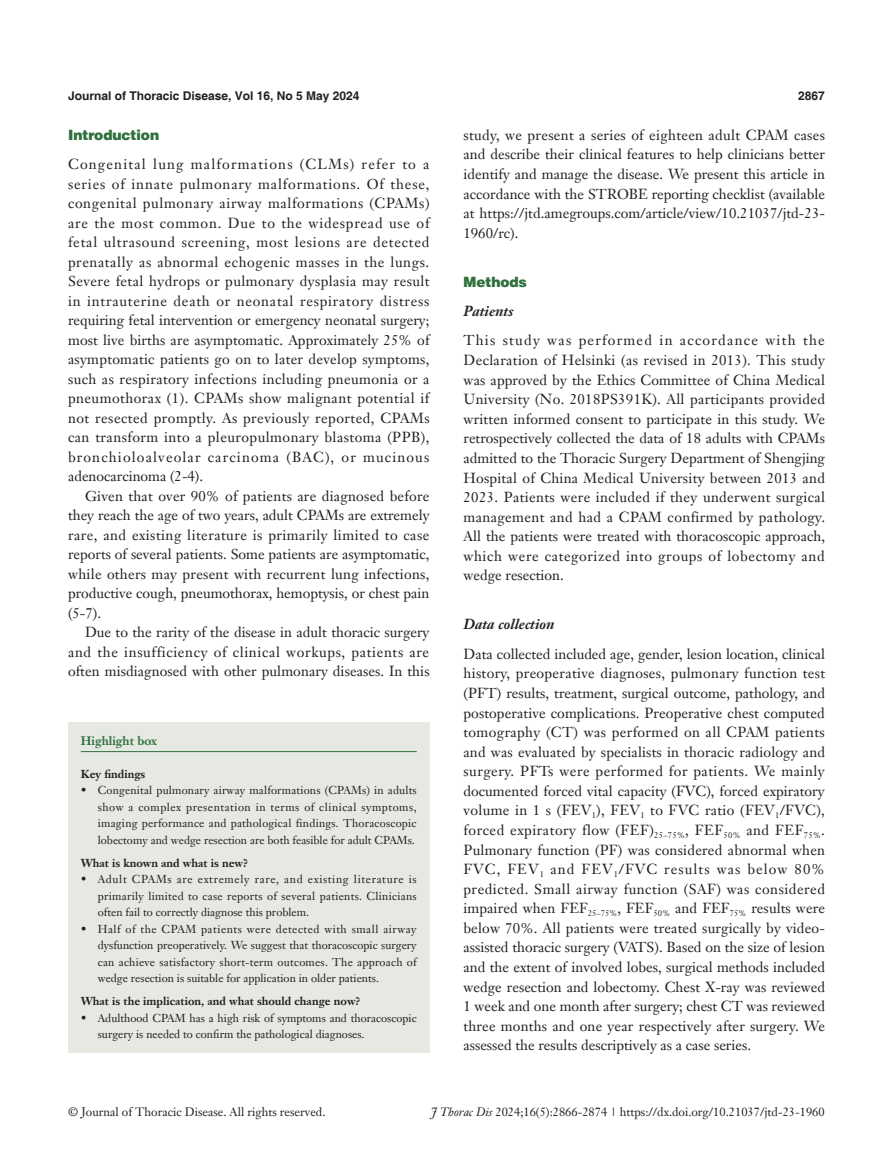
<style>
.page{position:relative;width:893px;height:1170px;background:#fff}
.page>*{position:absolute;margin:0;border:0;box-sizing:border-box;transform-origin:0 0}
.t1{font:14.25px/19.5px "Janson Text LT";letter-spacing:.005em;color:#231f20;text-align:justify}
._2ji-6_5{font:italic 700 14.25px "Janson Text LT";color:#231f20}
._1ji-zhengti{font:900 14.25px "Helvetica";color:#30703e}
._1ji-6_5{font:900 14.25px "Helvetica";color:#30703e}
.t2{font:12px "Janson Text LT";color:#231f20}
.t3{font:700 12px "Helvetica";color:#231f20}
.Cite{font:700 12px "Janson Text LT";color:#30703e}
.box-zhengwen{font:11.25px/16.5px "Janson Text LT";color:#231f20;text-align:justify}
.box-biaoti-1_5mm{font:700 11.25px "Janson Text LT";color:#231f20}
.box-biaoti{font:700 11.25px "Janson Text LT";color:#231f20}
.s1{font-style:italic}
</style>
<div class="page">
<div style="left:68px;top:722px;width:361px;height:330px;background:#e5e9e1"></div>
<hr style="left:81px;top:751px;width:336px;height:1px;background:#30703e">
<p class="t3" style="left:68px;top:88px;width:293px">Journal of Thoracic Disease, Vol 16, No 5 May 2024</p>
<p class="t3" style="left:798px;top:88px;width:28px">2867</p>
<p class="_1ji-zhengti" style="left:68px;top:126px;width:93px">Introduction</p>
<p class="t1" style="left:68px;top:154px;width:363px">Congenital lung malformations (CLMs) refer to a series of innate pulmonary malformations. Of these, congenital pulmonary airway malformations (CPAMs) are the most common. Due to the widespread use of fetal ultrasound screening, most lesions are detected prenatally as abnormal echogenic masses in the lungs.<br>Severe fetal hydrops or pulmonary dysplasia may result in intrauterine death or neonatal respiratory distress requiring fetal intervention or emergency neonatal surgery; most live births are asymptomatic. Approximately 25% of asymptomatic patients go on to later develop symptoms, such as respiratory infections including pneumonia or a pneumothorax (1). CPAMs show malignant potential if not resected promptly. As previously reported, CPAMs can transform into a pleuropulmonary blastoma (PPB), bronchioloalveolar carcinoma (BAC), or mucinous adenocarcinoma (2-4).</p>
<p class="t1" style="left:68px;top:486px;width:363px;text-indent:17px">Given that over 90% of patients are diagnosed before they reach the age of two years, adult CPAMs are extremely rare, and existing literature is primarily limited to case reports of several patients. Some patients are asymptomatic, while others may present with recurrent lung infections, productive cough, pneumothorax, hemoptysis, or chest pain (5-7).</p>
<p class="t1" style="left:68px;top:622px;width:363px;text-indent:17px">Due to the rarity of the disease in adult thoracic surgery and the insufficiency of clinical workups, patients are often misdiagnosed with other pulmonary diseases. In this</p>
<p class="Cite" style="left:81px;top:733px;width:78px">Highlight box</p>
<p class="box-biaoti" style="left:81px;top:766px;width:66px">Key findings</p>
<p class="box-zhengwen" style="left:98px;top:781px;width:320px;text-indent:-17px">• Congenital pulmonary airway malformations (CPAMs) in adults show a complex presentation in terms of clinical symptoms, imaging performance and pathological findings. Thoracoscopic lobectomy and wedge resection are both feasible for adult CPAMs.</p>
<p class="box-biaoti-1_5mm" style="left:81px;top:855px;width:169px">What is known and what is new?</p>
<p class="box-zhengwen" style="left:98px;top:870px;width:320px;text-indent:-17px">• Adult CPAMs are extremely rare, and existing literature is primarily limited to case reports of several patients. Clinicians often fail to correctly diagnose this problem.</p>
<p class="box-zhengwen" style="left:98px;top:920px;width:320px;text-indent:-17px">• Half of the CPAM patients were detected with small airway dysfunction preoperatively. We suggest that thoracoscopic surgery can achieve satisfactory short-term outcomes. The approach of wedge resection is suitable for application in older patients.</p>
<p class="box-biaoti-1_5mm" style="left:81px;top:993px;width:281px">What is the implication, and what should change now?</p>
<p class="box-zhengwen" style="left:98px;top:1009px;width:320px;text-indent:-17px">• Adulthood CPAM has a high risk of symptoms and thoracoscopic surgery is needed to confirm the pathological diagnoses.</p>
<p class="t1" style="left:463px;top:125px;width:363px">study, we present a series of eighteen adult CPAM cases and describe their clinical features to help clinicians better identify and manage the disease. We present this article in accordance with the STROBE reporting checklist (available at https://jtd.amegroups.com/article/view/10.21037/jtd-23- 1960/rc).</p>
<p class="_1ji-6_5" style="left:463px;top:272px;width:65px">Methods</p>
<p class="_2ji-6_5" style="left:463px;top:302px;width:51px">Patients</p>
<p class="t1" style="left:463px;top:330px;width:363px">This study was performed in accordance with the Declaration of Helsinki (as revised in 2013). This study was approved by the Ethics Committee of China Medical University (No. 2018PS391K). All participants provided written informed consent to participate in this study. We retrospectively collected the data of 18 adults with CPAMs admitted to the Thoracic Surgery Department of Shengjing Hospital of China Medical University between 2013 and 2023. Patients were included if they underwent surgical management and had a CPAM confirmed by pathology.<br>All the patients were treated with thoracoscopic approach, which were categorized into groups of lobectomy and wedge resection.</p>
<p class="_2ji-6_5" style="left:463px;top:615px;width:93px">Data collection</p>
<p class="t1" style="left:463px;top:644px;width:363px">Data collected included age, gender, lesion location, clinical history, preoperative diagnoses, pulmonary function test (PFT) results, treatment, surgical outcome, pathology, and postoperative complications. Preoperative chest computed tomography (CT) was performed on all CPAM patients and was evaluated by specialists in thoracic radiology and surgery. PFTs were performed for patients. We mainly documented forced vital capacity (FVC), forced expiratory volume in 1 s (FEV<sub>1</sub>), FEV<sub>1</sub> to FVC ratio (FEV<sub>1</sub>/FVC), forced expiratory flow (FEF)<sub>25–75%</sub>, FEF<sub>50%</sub> and FEF<sub>75%</sub>.<br>Pulmonary function (PF) was considered abnormal when FVC, FEV<sub>1</sub> and FEV<sub>1</sub>/FVC results was below 80% predicted. Small airway function (SAF) was considered impaired when FEF<sub>25–75%</sub>, FEF<sub>50%</sub> and FEF<sub>75%</sub> results were below 70%. All patients were treated surgically by video&shy;assisted thoracic surgery (VATS). Based on the size of lesion and the extent of involved lobes, surgical methods included wedge resection and lobectomy. Chest X-ray was reviewed 1 week and one month after surgery; chest CT was reviewed three months and one year respectively after surgery. We assessed the results descriptively as a case series.</p>
<p class="t2" style="left:68px;top:1104px;width:259px">© Journal of Thoracic Disease. All rights reserved.</p>
<p class="t2" style="left:431px;top:1104px;width:395px"><span class="s1">J Thorac Dis</span> 2024;16(5):2866-2874 | https://dx.doi.org/10.21037/jtd-23-1960</p>
</div>
